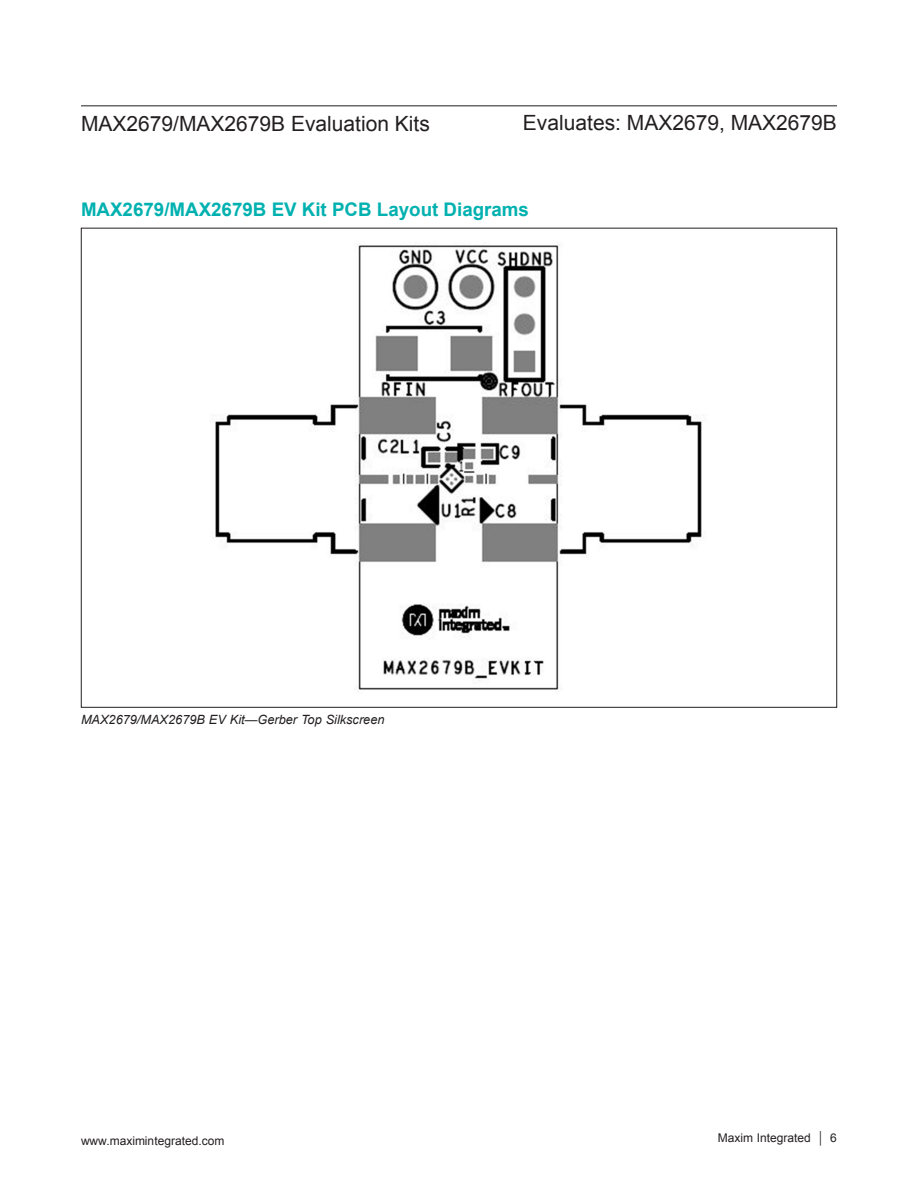
<style>
.page{position:relative;width:918px;height:1188px;background:#fff}
.page>*{position:absolute;margin:0;border:0;box-sizing:border-box;transform-origin:0 0}
.t1{font:21px "Arial";color:#231f20}
.H1{font:700 18.75px "Arial";color:#00b1b0}
.Caption{font:italic 12.75px "Arial";color:#231f20}
.t2{font:12px "Arial";color:#231f20}
</style>
<div class="page">
<hr style="left:81px;top:105px;width:756px;height:1px;background:#231f20">
<img style="left:213px;top:244px;width:491px;height:448px">
<p class="t1" style="left:81px;top:109px;width:350px">MAX2679/MAX2679B Evaluation Kits</p>
<p class="t1" style="left:523px;top:108px;width:315px">Evaluates: MAX2679, MAX2679B</p>
<p class="H1" style="left:81px;top:197px;width:450px">MAX2679/MAX2679B EV Kit PCB Layout Diagrams</p>
<p class="Caption" style="left:81px;top:711px;width:305px">MAX2679/MAX2679B EV Kit—Gerber Top Silkscreen</p>
<p class="t2" style="left:81px;top:1133px;width:145px">www.maximintegrated.com</p>
<p class="t2" style="left:718px;top:1130px;width:121px">Maxim Integrated │ 6</p>
</div>
